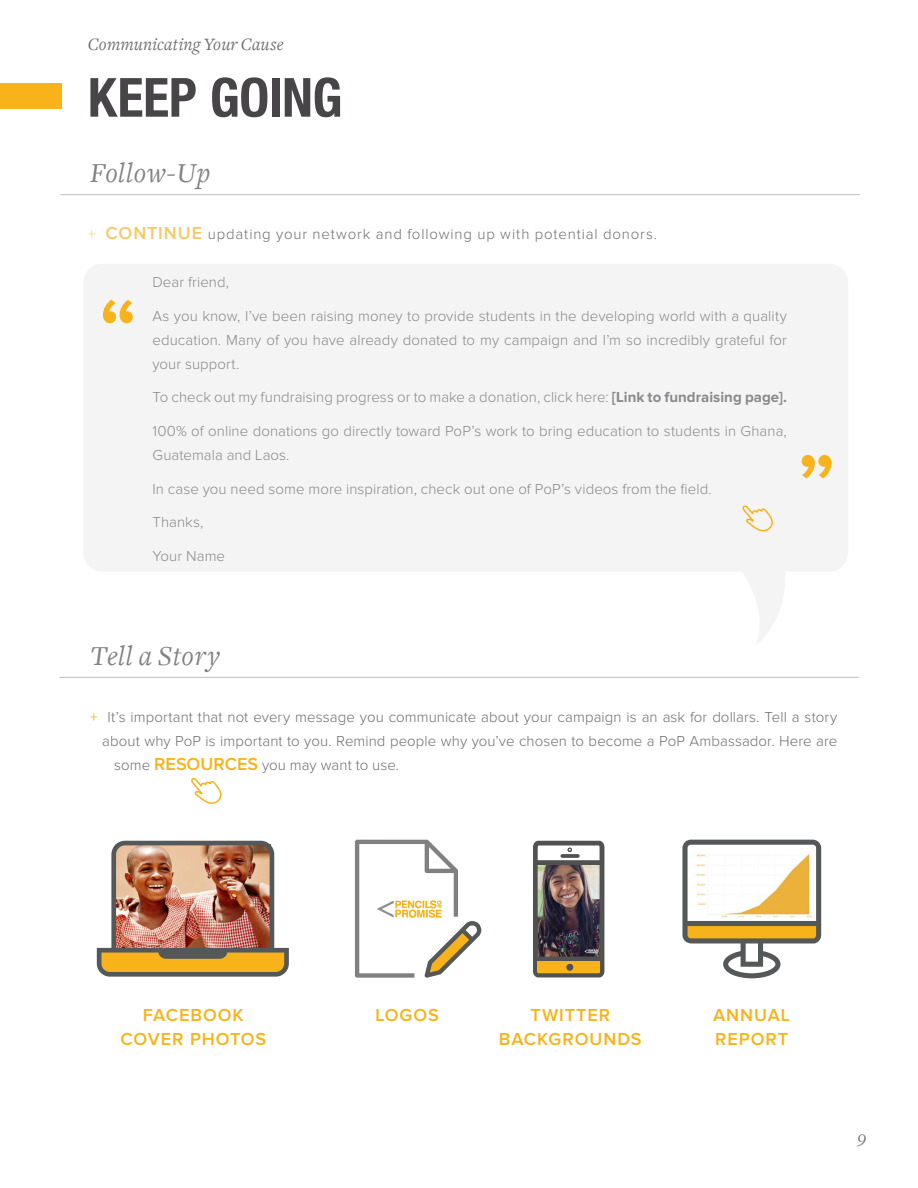
<style>
.page{position:relative;width:918px;height:1188px;background:#fff}
.page>*{position:absolute;margin:0;border:0;box-sizing:border-box;transform-origin:0 0}
.t1{font:600 90px "Proxima Nova";color:#f7b319}
.t2{font:700 condensed 54px "Helvetica Neue";letter-spacing:-.01em;color:#474547}
.t3{font:italic 28.5px "Freight Text";letter-spacing:.025em;color:#808284}
.t4{font:600 18px/24px "Proxima Nova";letter-spacing:.05em;color:#f7b319;text-align:center}
.t5{font:italic 18px "Freight Text";letter-spacing:.01em;color:#6d6e71}
.t6{font:300 15px/24px "Proxima Nova";letter-spacing:.005em;color:#88898c;text-align:justify}
.t7{font:300 15px "Proxima Nova";letter-spacing:.005em;color:#6d6e71}
.t8{font:300 15px "Proxima Nova";letter-spacing:.055em;color:#6d6e71}
.s1{color:#fc6}
.s2{font-weight:600;font-size:18px;color:#fac766}
.s3{font-weight:700}
.s4{font-weight:400;color:#fdb913}
.s5{font-weight:600;font-size:18px;color:#f7b319}
</style>
<div class="page">
<div style="left:0;top:83px;width:62px;height:26px;background:#f7b319"></div>
<svg style="left:84px;top:264px;width:764px;height:379px;fill:#f4f4f4"></svg>
<hr style="left:59px;top:677px;width:800px;height:1px;background:#bdbfbf">
<hr style="left:61px;top:194px;width:799px;height:1px;background:#bdbfbf">
<svg style="left:682px;top:840px;width:139px;height:138px"></svg>
<img style="left:97px;top:841px;width:192px;height:136px">
<img style="left:533px;top:841px;width:71px;height:136px">
<hr style="left:536px;top:861px;width:66px;height:3px;background:#525151">
<hr style="left:536px;top:957px;width:66px;height:4px;background:#525151">
<svg style="left:561px;top:854px;width:18px;height:4px"></svg>
<svg style="left:355px;top:840px;width:126px;height:138px"></svg>
<svg style="left:742px;top:504px;width:33px;height:30px"></svg>
<svg style="left:191px;top:777px;width:31px;height:27px"></svg>
<p class="t5" style="left:88px;top:38px;width:197px">Communicating Your Cause</p>
<h2 class="t2" style="left:88px;top:66px;width:256px">KEEP GOING</h2>
<h3 class="t3" style="left:90px;top:162px;width:122px">Follow-Up</h3>
<p class="t8" style="left:88px;top:227px;width:570px"><span class="s1">+</span> <span class="s2">CONTINUE</span> updating your network and following up with potential donors.</p>
<h1 class="t1" style="left:99px;top:293px;width:40px">“</h1>
<p class="t6" style="left:152px;top:271px;width:78px">Dear friend,</p>
<p class="t6" style="left:152px;top:304px;width:636px">As you know, I’ve been raising money to provide students in the developing world with a quality education. Many of you have already donated to my campaign and I’m so incredibly grateful for your support.</p>
<p class="t6" style="left:152px;top:386px;width:636px">To check out my fundraising progress or to make a donation, click here: <span class="s3">[Link to fundraising page].</span></p>
<p class="t6" style="left:152px;top:420px;width:636px">100% of online donations go directly toward PoP’s work to bring education to students in Ghana,<br>Guatemala and Laos.</p>
<p class="t6" style="left:152px;top:477px;width:561px">In case you need some more inspiration, check out one of PoP’s videos from the field.</p>
<p class="t6" style="left:152px;top:511px;width:52px">Thanks,</p>
<p class="t6" style="left:152px;top:545px;width:74px">Your Name</p>
<h1 class="t1" style="left:836px;top:485px;width:40px;rotate:-180deg">“</h1>
<h3 class="t3" style="left:90px;top:645px;width:131px">Tell a Story</h3>
<p class="t7" style="left:90px;top:710px;width:749px"><span class="s4">+</span> It’s important that not every message you communicate about your campaign is an ask for dollars. Tell a story</p>
<p class="t7" style="left:102px;top:734px;width:736px">about why PoP is important to you. Remind people why you’ve chosen to become a PoP Ambassador. Here are</p>
<p class="t7" style="left:114px;top:758px;width:286px">some <span class="s5">RESOURCES</span> you may want to use.</p>
<p class="t4" style="left:121px;top:1004px;width:147px">FACEBOOK<br>COVER PHOTOS</p>
<p class="t4" style="left:376px;top:1004px;width:65px">LOGOS</p>
<p class="t4" style="left:713px;top:1004px;width:78px;text-align:left">ANNUAL<br>REPORT</p>
<p class="t4" style="left:499px;top:1004px;width:144px">TWITTER<br>BACKGROUNDS</p>
<p class="t5" style="left:858px;top:1130px;width:11px">9</p>
</div>
